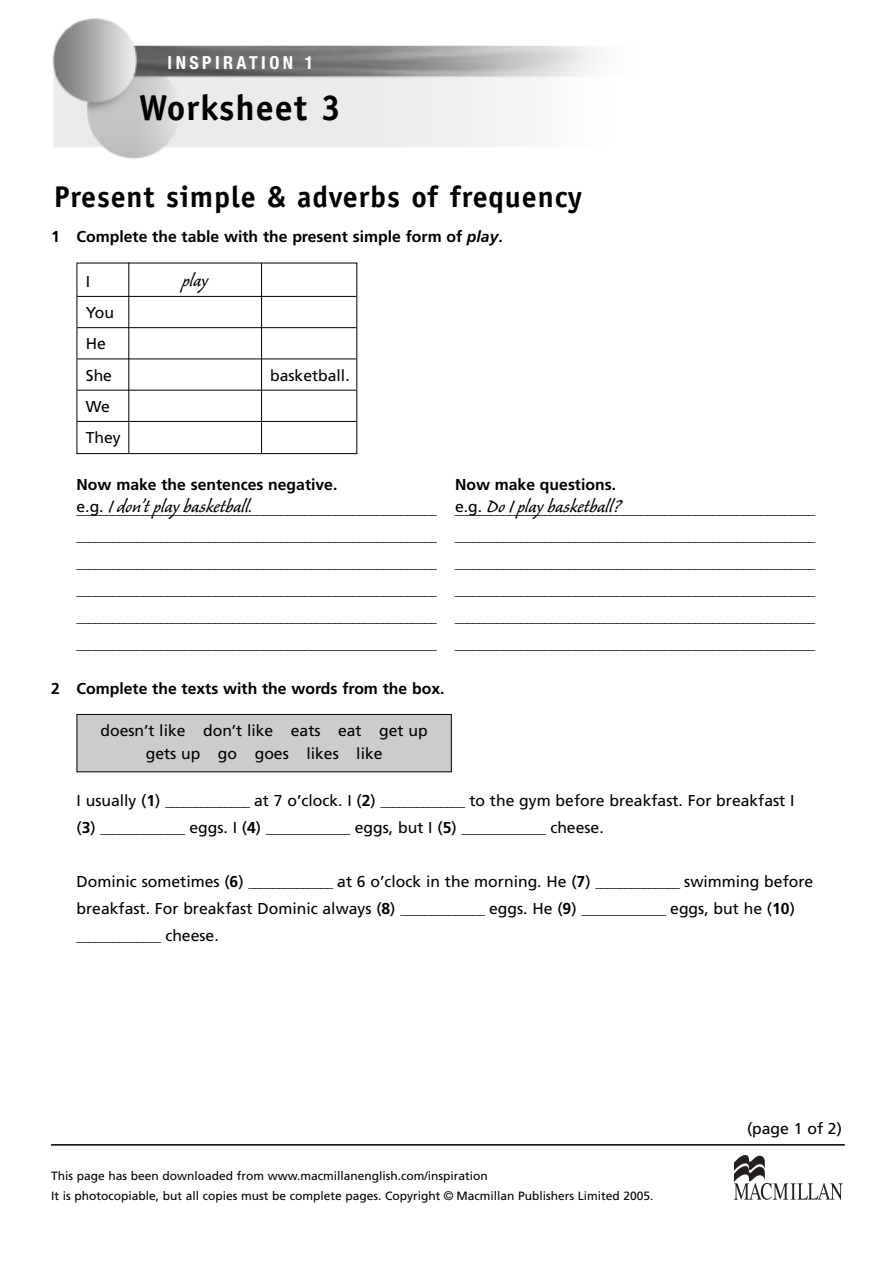
<style>
.page{position:relative;width:893px;height:1263px;background:#fff}
.page>*{position:absolute;margin:0;border:0;box-sizing:border-box;transform-origin:0 0}
.t1{font:700 36px "Officina Sans";letter-spacing:.03em;color:#000}
.t2{font:700 30px "Officina Sans";letter-spacing:.03em;color:#000}
.t3{font:22.5px "Caliban";color:#000}
.t4{font:700 condensed 18px "Helvetica Neue";letter-spacing:.19em;color:#fff}
.t5{font:15.75px/31.2px "Frutiger";color:#000}
.t6{font:700 15.75px "Frutiger";color:#000}
.t7{font:13.5px "Frutiger";color:#000}
.t8{font:12px/20.2px "Frutiger";color:#000}
.s1{font-style:italic}
.s2{font-family:"Frutiger";font-size:15.75px}
.s3{font-weight:700}
.s4{font-size:13.5px}
.s5{font-size:15.75px}
.s6{font-weight:700;font-size:15.75px}
.s7{font-family:"Helvetica"}
</style>
<div class="page">
<hr style="left:51px;top:1144px;width:794px;height:1px;background:#000">
<svg style="left:734px;top:1155px;width:109px;height:45px"></svg>
<img style="left:52px;top:18px;width:544px;height:141px">
<hr style="left:77px;top:296px;width:279px;height:1px;background:#000">
<hr style="left:77px;top:327px;width:279px;height:1px;background:#000">
<hr style="left:77px;top:358px;width:279px;height:1px;background:#000">
<hr style="left:77px;top:390px;width:279px;height:1px;background:#000">
<hr style="left:77px;top:421px;width:279px;height:1px;background:#000">
<div style="left:77px;top:263px;width:280px;height:191px;border:1px solid #000"></div>
<hr style="left:128px;top:262px;width:1px;height:191px;background:#000">
<hr style="left:261px;top:263px;width:1px;height:191px;background:#000">
<div style="left:77px;top:715px;width:374px;height:56px;background:#ccc"></div>
<div style="left:77px;top:714px;width:375px;height:58px;border:1px solid #000"></div>
<h3 class="t4" style="left:168px;top:56px;width:147px">INSPIRATION 1</h3>
<h1 class="t1" style="left:139px;top:94px;width:203px">Worksheet 3</h1>
<h2 class="t2" style="left:54px;top:185px;width:530px">Present simple &amp; adverbs of frequency</h2>
<p class="t6" style="left:51px;top:230px;width:453px">1 Complete the table with the present simple form of <span class="s1">play</span>.</p>
<p class="t5" style="left:86px;top:267px;width:30px">I<br>You<br>He<br>She</p>
<p class="t5" style="left:86px;top:392px;width:37px">We<br>They</p>
<h3 class="t3" style="left:182px;top:272px;width:27px">play</h3>
<p class="t5" style="left:270px;top:361px;width:81px">basketball.</p>
<p class="t6" style="left:77px;top:478px;width:262px">Now make the sentences negative.</p>
<p class="t6" style="left:455px;top:478px;width:163px">Now make questions.</p>
<p class="t5" style="left:77px;top:492px;width:29px">e.g.</p>
<p class="t7" style="left:77px;top:504px;width:362px">____________________________________________________________</p>
<p class="t7" style="left:455px;top:504px;width:362px">____________________________________________________________</p>
<h3 class="t3" style="left:108px;top:498px;width:145px">I don’t play basketball.</h3>
<h3 class="t3" style="left:455px;top:498px;width:167px"><span class="s2">e.g.</span> Do I play basketball?</h3>
<p class="t7" style="left:77px;top:531px;width:362px">____________________________________________________________</p>
<p class="t7" style="left:455px;top:531px;width:362px">____________________________________________________________</p>
<p class="t7" style="left:77px;top:558px;width:362px">____________________________________________________________</p>
<p class="t7" style="left:455px;top:558px;width:362px">____________________________________________________________</p>
<p class="t7" style="left:77px;top:585px;width:362px">____________________________________________________________</p>
<p class="t7" style="left:455px;top:585px;width:362px">____________________________________________________________</p>
<p class="t7" style="left:77px;top:612px;width:362px">____________________________________________________________</p>
<p class="t7" style="left:455px;top:612px;width:362px">____________________________________________________________</p>
<p class="t7" style="left:77px;top:639px;width:362px">____________________________________________________________</p>
<p class="t7" style="left:455px;top:639px;width:362px">____________________________________________________________</p>
<p class="t6" style="left:51px;top:682px;width:395px">2 Complete the texts with the words from the box.</p>
<p class="t5" style="left:101px;top:721px;width:329px;line-height:22.5px;text-align:center">doesn’t like don’t like eats eat get up gets up go goes likes like</p>
<p class="t5" style="left:77px;top:786px;width:720px">I usually (<span class="s3">1</span>) <span class="s4">______________</span> at 7 o’clock. I (<span class="s3">2</span>) <span class="s4">______________</span> to the gym before breakfast. For breakfast I</p>
<p class="t7" style="left:77px;top:823px;width:529px"><span class="s5">(</span><span class="s6">3</span><span class="s5">)</span> ______________ <span class="s5">eggs. I (</span><span class="s6">4</span><span class="s5">)</span> ______________ <span class="s5">eggs, but I (</span><span class="s6">5</span><span class="s5">)</span> ______________ <span class="s5">cheese.</span></p>
<p class="t5" style="left:77px;top:869px;width:738px;line-height:27px">Dominic sometimes (<span class="s3">6</span>) <span class="s4">______________</span> at 6 o’clock in the morning. He (<span class="s3">7</span>) <span class="s4">______________</span> swimming before breakfast. For breakfast Dominic always (<span class="s3">8</span>) <span class="s4">______________</span> eggs. He (<span class="s3">9</span>) <span class="s4">______________</span> eggs, but he (<span class="s3">10</span>)</p>
<p class="t7" style="left:77px;top:931px;width:144px">______________ <span class="s5">cheese.</span></p>
<p class="t8" style="left:51px;top:1167px;width:604px">This page has been downloaded from www.macmillanenglish.com/inspiration<br>It is photocopiable, but all copies must be complete pages. Copyright <span class="s7">©</span> Macmillan Publishers Limited 2005.</p>
<p class="t5" style="left:747px;top:1114px;width:96px">(page 1 of 2)</p>
</div>
